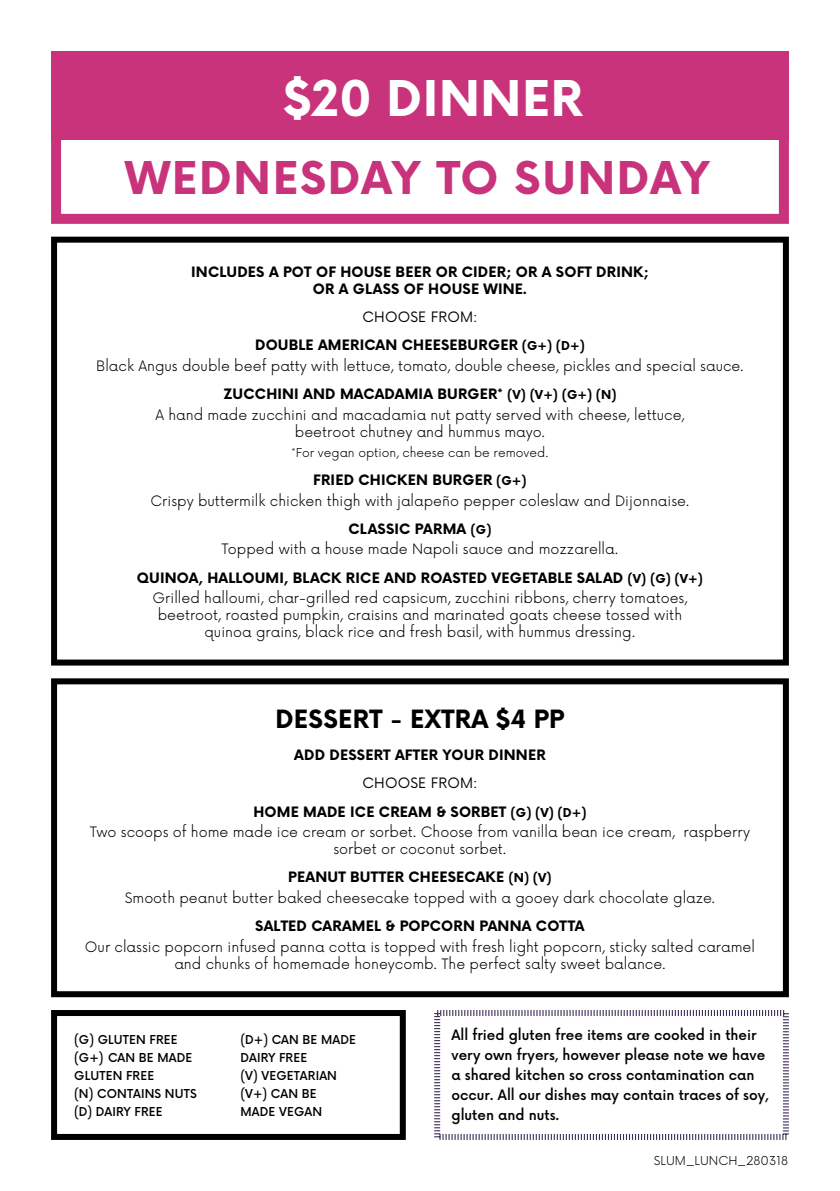
<style>
.page{position:relative;width:840px;height:1191px;background:#fff}
.page>*{position:absolute;margin:0;border:0;box-sizing:border-box;transform-origin:0 0}
.t1{font:700 48px "Now";letter-spacing:.015em;color:#fff}
.t2{font:700 44px "Now";letter-spacing:.04em;color:#c8337b}
.t3{font:700 24.6px "Now";letter-spacing:.015em;color:#000}
.t4{font:300 14px/16.8px "Now";color:#000;text-align:center}
.t5{font:700 14px/28.2px "Now";letter-spacing:.015em;color:#000;text-align:center}
.t6{font:500 14px/20px "Now";color:#000}
.t7{font:500 12px/18px "Now";letter-spacing:.015em;color:#000}
.t8{font:300 12px "Now";color:#000}
.s1{font-weight:400}
.s2{font-size:12px}
.s3{font-weight:700}
.s4{font-weight:700;font-size:12px}
</style>
<div class="page">
<div style="left:51px;top:51px;width:737px;height:89px;background:#c8337b"></div>
<div style="left:51px;top:130px;width:737px;height:94px;border:10px solid #c8337b"></div>
<div style="left:51px;top:1010px;width:354px;height:130px;border:6px solid #000"></div>
<svg style="left:434px;top:1010px;width:355px;height:130px"></svg>
<div style="left:51px;top:678px;width:737px;height:319px;border:6px solid #000"></div>
<div style="left:51px;top:237px;width:737px;height:428px;border:6px solid #000"></div>
<h1 class="t1" style="left:283px;top:63px;width:301px">$20 DINNER</h1>
<h2 class="t2" style="left:125px;top:145px;width:586px">WEDNESDAY TO SUNDAY</h2>
<p class="t5" style="left:191px;top:263px;width:459px;line-height:16.8px">INCLUDES A POT OF HOUSE BEER OR CIDER; OR A SOFT DRINK;<br>OR A GLASS OF HOUSE WINE.</p>
<p class="t5" style="left:255px;top:303px;width:331px"><span class="s1">CHOOSE FROM:<br></span>DOUBLE AMERICAN CHEESEBURGER <span class="s2">(G+) (D+)</span></p>
<p class="t4" style="left:96px;top:351px;width:648px;line-height:28.2px">Black Angus double beef patty with lettuce, tomato, double cheese, pickles and special sauce.<br><span class="s3">ZUCCHINI AND MACADAMIA BURGER*</span> <span class="s4">(V) (V+) (G+) (N)</span></p>
<p class="t4" style="left:155px;top:405px;width:530px">A hand made zucchini and macadamia nut patty served with cheese, lettuce, beetroot chutney and hummus mayo.</p>
<p class="t8" style="left:291px;top:443px;width:258px">*For vegan option, cheese can be removed.</p>
<p class="t4" style="left:150px;top:468px;width:540px;line-height:20.6px"><span class="s3">FRIED CHICKEN BURGER</span> <span class="s4">(G+)<br></span>Crispy buttermilk chicken thigh with jalapeño pepper coleslaw and Dijonnaise.</p>
<p class="t4" style="left:221px;top:517px;width:398px;line-height:20.6px"><span class="s3">CLASSIC PARMA</span> <span class="s4">(G)<br></span>Topped with a house made Napoli sauce and mozzarella.</p>
<p class="t4" style="left:137px;top:566px;width:567px;line-height:20.6px"><span class="s3">QUINOA, HALLOUMI, BLACK RICE AND ROASTED VEGETABLE SALAD</span> <span class="s4">(V) (G) (V+)<br></span>Grilled halloumi, char-grilled red capsicum, zucchini ribbons, cherry tomatoes,</p>
<p class="t4" style="left:157px;top:605px;width:525px">beetroot, roasted pumpkin, craisins and marinated goats cheese tossed with quinoa grains, black rice and fresh basil, with hummus dressing.</p>
<h3 class="t3" style="left:275px;top:701px;width:290px">DESSERT - EXTRA $4 PP</h3>
<p class="t5" style="left:294px;top:740px;width:253px">ADD DESSERT AFTER YOUR DINNER</p>
<p class="t5" style="left:253px;top:769px;width:334px"><span class="s1">CHOOSE FROM:<br></span>HOME MADE ICE CREAM &amp; SORBET <span class="s2">(G) (V) (D+)</span></p>
<p class="t4" style="left:90px;top:823px;width:661px">Two scoops of home made ice cream or sorbet. Choose from vanilla bean ice cream, raspberry sorbet or coconut sorbet.</p>
<p class="t4" style="left:125px;top:866px;width:591px;line-height:20.6px"><span class="s3">PEANUT BUTTER CHEESECAKE</span> <span class="s4">(N) (V)<br></span>Smooth peanut butter baked cheesecake topped with a gooey dark chocolate glaze.</p>
<p class="t5" style="left:255px;top:911px;width:331px">SALTED CARAMEL &amp; POPCORN PANNA COTTA</p>
<p class="t4" style="left:85px;top:937px;width:671px">Our classic popcorn infused panna cotta is topped with fresh light popcorn, sticky salted caramel and chunks of homemade honeycomb. The perfect salty sweet balance.</p>
<p class="t7" style="left:74px;top:1029px;width:124px">(G) GLUTEN FREE (G+) CAN BE MADE<br>GLUTEN FREE<br>(N) CONTAINS NUTS (D) DAIRY FREE</p>
<p class="t7" style="left:240px;top:1029px;width:117px">(D+) CAN BE MADE<br>DAIRY FREE<br>(V) VEGETARIAN (V+) CAN BE<br>MADE VEGAN</p>
<p class="t6" style="left:451px;top:1024px;width:318px">All fried gluten free items are cooked in their very own fryers, however please note we have a shared kitchen so cross contamination can occur. All our dishes may contain traces of soy, gluten and nuts.</p>
<p class="t8" style="left:653px;top:1151px;width:135px">SLUM_LUNCH_280318</p>
</div>
